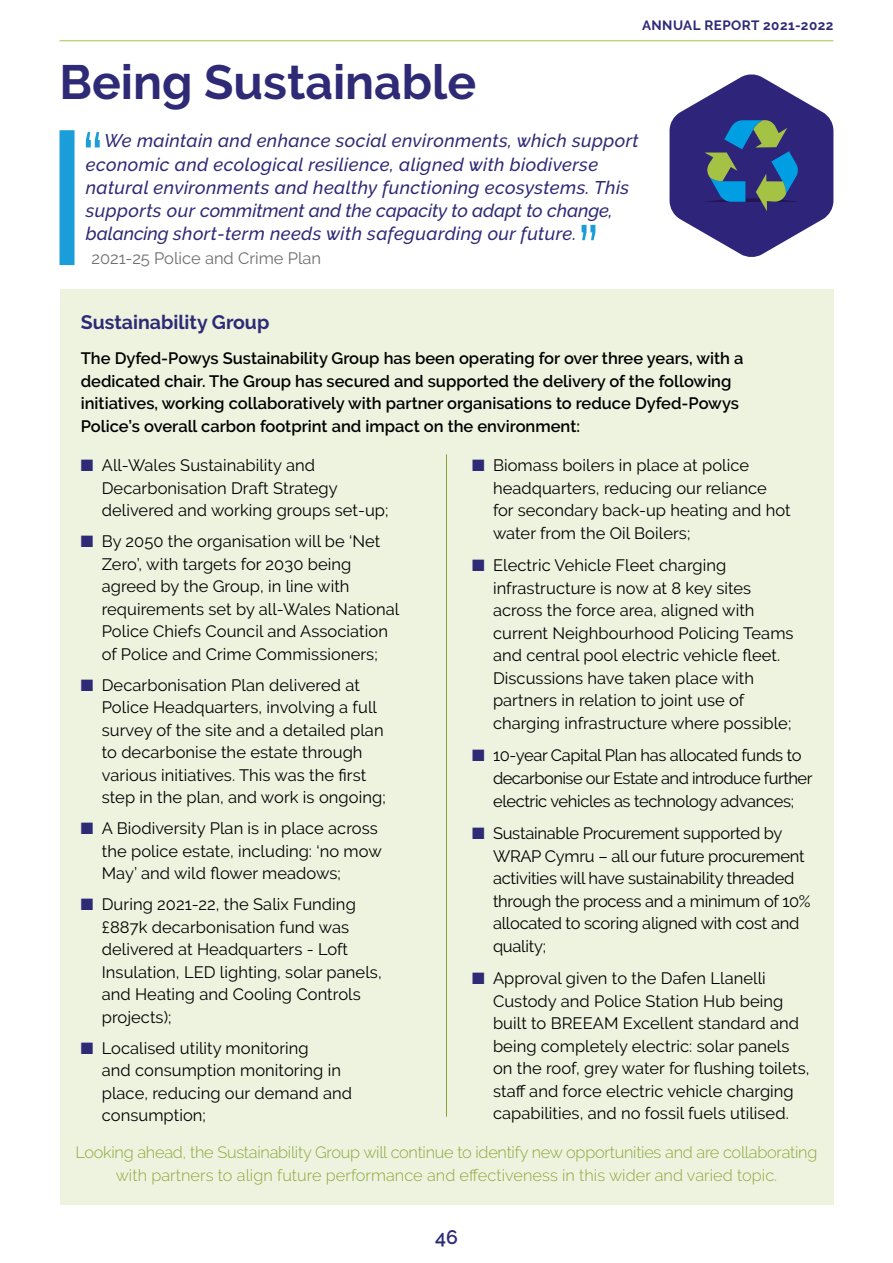
<style>
.page{position:relative;width:893px;height:1263px;background:#fff}
.page>*{position:absolute;margin:0;border:0;box-sizing:border-box;transform-origin:0 0}
.body{font:700 48px "Raleway";color:#2f2a76}
.isben{font:700 19.5px "Raleway";color:#2f2a76}
.body-2{font:600 19.5px "Raleway";color:#2f2a76}
.body-3{font:italic 500 18.3px/23.2px "Raleway";letter-spacing:.02em;color:#2f2a76}
.t1{font:16.5px/22.5px "Raleway";letter-spacing:.005em;color:#000}
.body-4{font:600 16.5px/22.5px "Raleway";color:#000}
.t2{font:16.5px/22.5px "Raleway";letter-spacing:-.015em;color:#000}
.t3{font:16.5px/22.5px "Raleway";letter-spacing:-.02em;color:#000}
.body-5{font:16.5px "Raleway";color:#706f6f}
.body-6{font:300 16.35px/22.8px "Raleway";letter-spacing:-.015em;color:#8ca73b;text-align:center}
.t4{font:700 13.5px "Raleway";letter-spacing:.035em;color:#2f2a76}
.s1{color:#2f2a76}
</style>
<div class="page">
<hr style="left:60px;top:40px;width:773px;height:1px;background:#a4c345">
<div style="left:60px;top:289px;width:773px;height:915px;background:#eef3df"></div>
<svg style="left:669px;top:74px;width:164px;height:183px"></svg>
<svg style="left:86px;top:132px;width:14px;height:15px"></svg>
<svg style="left:582px;top:225px;width:13px;height:15px"></svg>
<div style="left:60px;top:130px;width:15px;height:135px;background:#1a9dd9"></div>
<hr style="left:446px;top:454px;width:1px;height:662px;background:#86a039">
<p class="body" style="left:60px;top:55px;width:418px">Being Sustainable</p>
<p class="t4" style="left:642px;top:18px;width:193px">ANNUAL REPORT 2021-2022</p>
<p class="body-3" style="left:86px;top:129px;width:554px;text-indent:18px">We maintain and enhance social environments, which support economic and ecological resilience, aligned with biodiverse natural environments and healthy functioning ecosystems. This supports our commitment and the capacity to adapt to change, balancing short-term needs with safeguarding our future.</p>
<p class="body-5" style="left:91px;top:249px;width:231px">2021-25 Police and Crime Plan</p>
<p class="isben" style="left:81px;top:311px;width:190px">Sustainability Group</p>
<p class="body-4" style="left:81px;top:347px;width:664px">The Dyfed-Powys Sustainability Group has been operating for over three years, with a dedicated chair. The Group has secured and supported the delivery of the following initiatives, working collaboratively with partner organisations to reduce Dyfed-Powys Police’s overall carbon footprint and impact on the environment:</p>
<p class="t1" style="left:102px;top:454px;width:288px;text-indent:-21px"><span class="s1">■</span> All-Wales Sustainability and<br>Decarbonisation Draft Strategy delivered and working groups set-up;</p>
<p class="t1" style="left:102px;top:530px;width:299px;text-indent:-21px"><span class="s1">■</span> By 2050 the organisation will be ‘Net Zero’, with targets for 2030 being agreed by the Group, in line with requirements set by all-Wales National Police Chiefs Council and Association of Police and Crime Commissioners;</p>
<p class="t1" style="left:102px;top:673px;width:285px;text-indent:-21px"><span class="s1">■</span> Decarbonisation Plan delivered at Police Headquarters, involving a full survey of the site and a detailed plan to decarbonise the estate through various initiatives. This was the first step in the plan, and work is ongoing;</p>
<p class="t1" style="left:102px;top:817px;width:281px;text-indent:-21px"><span class="s1">■</span> A Biodiversity Plan is in place across the police estate, including: ‘no mow<br>May’ and wild flower meadows;</p>
<p class="t1" style="left:102px;top:893px;width:281px;text-indent:-21px"><span class="s1">■</span> During 2021-22, the Salix Funding £887k decarbonisation fund was delivered at Headquarters - Loft<br>Insulation, LED lighting, solar panels, and Heating and Cooling Controls projects);</p>
<p class="t1" style="left:102px;top:1036px;width:252px;text-indent:-21px"><span class="s1">■</span> Localised utility monitoring<br>and consumption monitoring in place, reducing our demand and consumption;</p>
<p class="t1" style="left:493px;top:454px;width:299px;text-indent:-21px"><span class="s1">■</span> Biomass boilers in place at police headquarters, reducing our reliance for secondary back-up heating and hot water from the Oil Boilers;</p>
<p class="t1" style="left:493px;top:554px;width:302px;text-indent:-21px"><span class="s1">■</span> Electric Vehicle Fleet charging infrastructure is now at 8 key sites across the force area, aligned with current Neighbourhood Policing Teams and central pool electric vehicle fleet.<br>Discussions have taken place with partners in relation to joint use of charging infrastructure where possible;</p>
<p class="t3" style="left:493px;top:744px;width:321px;text-indent:-21px"><span class="s1">■</span> 10-year Capital Plan has allocated funds to decarbonise our Estate and introduce further electric vehicles as technology advances;</p>
<p class="t2" style="left:493px;top:822px;width:319px;text-indent:-21px"><span class="s1">■</span> Sustainable Procurement supported by WRAP Cymru – all our future procurement activities will have sustainability threaded through the process and a minimum of 10% allocated to scoring aligned with cost and quality;</p>
<p class="t1" style="left:493px;top:967px;width:318px;text-indent:-21px"><span class="s1">■</span> Approval given to the Dafen Llanelli Custody and Police Station Hub being built to BREEAM Excellent standard and being completely electric: solar panels on the roof, grey water for flushing toilets, staff and force electric vehicle charging capabilities, and no fossil fuels utilised.</p>
<p class="body-6" style="left:76px;top:1141px;width:743px">Looking ahead, the Sustainability Group will continue to identify new opportunities and are collaborating with partners to align future performance and effectiveness in this wider and varied topic.</p>
<p class="body-2" style="left:435px;top:1226px;width:24px">46</p>
</div>
